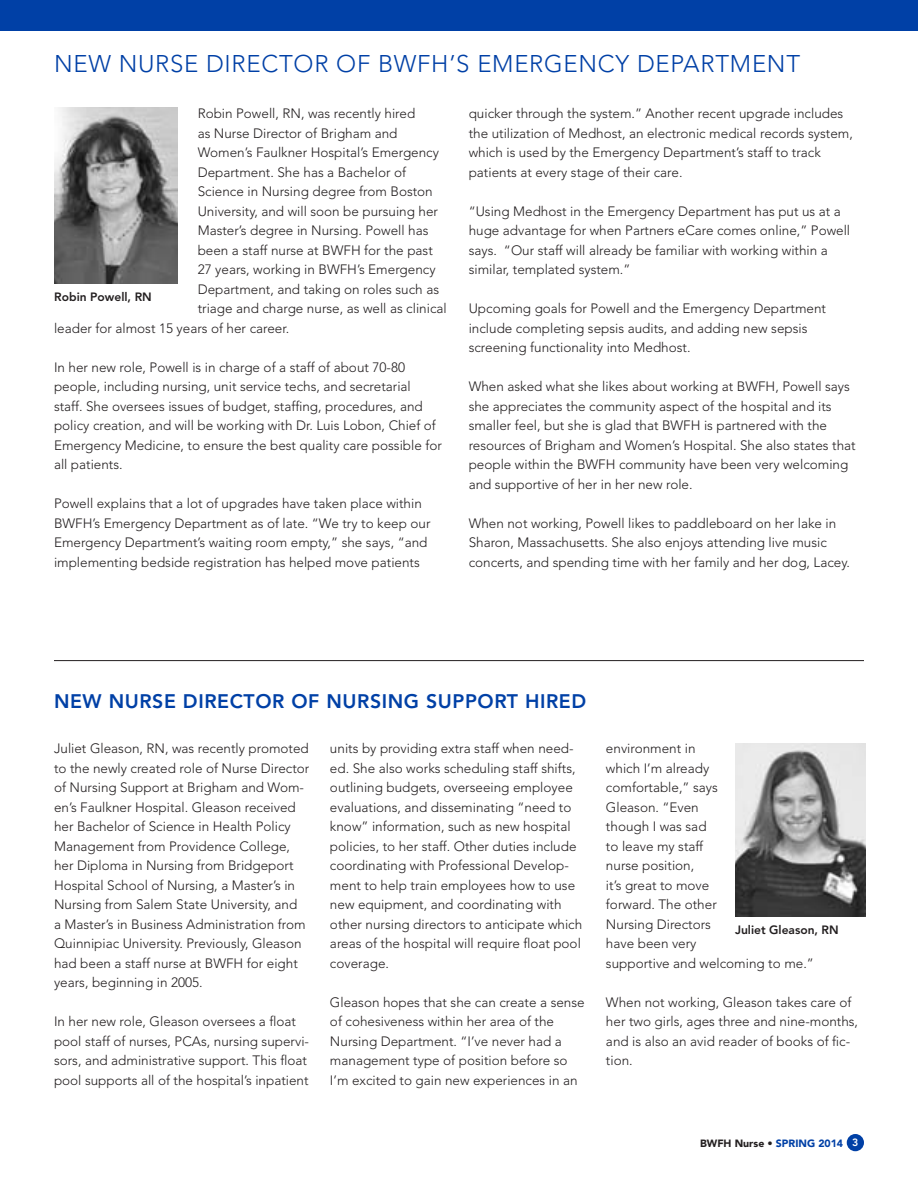
<style>
.page{position:relative;width:918px;height:1188px;background:#fff}
.page>*{position:absolute;margin:0;border:0;box-sizing:border-box;transform-origin:0 0}
.t1{font:300 24px "Avenir";letter-spacing:.03em;color:#0040a6}
.t2{font:800 19.5px "Avenir";letter-spacing:.03em;color:#0040a6}
.t3{font:300 13.5px/19.5px "Avenir";color:#231f20}
.t4{font:800 12px "Avenir";color:#231f20}
.t5{font:900 10.5px "Avenir";color:#231f20}
.s1{color:#0040a6}
.s2{font-weight:800;color:#fff}
</style>
<div class="page">
<div style="left:0;top:0;width:918px;height:31px;background:#0040a6"></div>
<div style="left:847px;top:1134px;width:17px;height:17px;background:#0040a6;border-radius:50%"></div>
<img style="left:735px;top:743px;width:130px;height:174px">
<hr style="left:54px;top:660px;width:810px;height:1px;background:#231f20">
<img style="left:54px;top:108px;width:123px;height:176px">
<h1 class="t1" style="left:54px;top:54px;width:748px">NEW NURSE DIRECTOR OF BWFH’S EMERGENCY DEPARTMENT</h1>
<p class="t3" style="left:198px;top:105px;width:219px">Robin Powell, RN, was recently hired</p>
<p class="t3" style="left:198px;top:124px;width:201px">as Nurse Director of Brigham and</p>
<p class="t3" style="left:198px;top:144px;width:243px">Women’s Faulkner Hospital’s Emergency</p>
<p class="t3" style="left:198px;top:163px;width:210px">Department. She has a Bachelor of</p>
<p class="t3" style="left:198px;top:183px;width:237px">Science in Nursing degree from Boston</p>
<p class="t3" style="left:198px;top:202px;width:242px">University, and will soon be pursuing her</p>
<p class="t3" style="left:198px;top:222px;width:232px">Master’s degree in Nursing. Powell has</p>
<p class="t3" style="left:198px;top:241px;width:237px">been a staff nurse at BWFH for the past</p>
<p class="t3" style="left:198px;top:261px;width:239px">27 years, working in BWFH’s Emergency</p>
<p class="t3" style="left:198px;top:280px;width:243px">Department, and taking on roles such as</p>
<p class="t3" style="left:198px;top:300px;width:251px">triage and charge nurse, as well as clinical</p>
<p class="t3" style="left:54px;top:319px;width:237px">leader for almost 15 years of her career.</p>
<p class="t3" style="left:54px;top:358px;width:389px">In her new role, Powell is in charge of a staff of about 70-80 people, including nursing, unit service techs, and secretarial staff. She oversees issues of budget, staffing, procedures, and policy creation, and will be working with Dr. Luis Lobon, Chief of Emergency Medicine, to ensure the best quality care possible for all patients.</p>
<p class="t3" style="left:54px;top:495px;width:378px">Powell explains that a lot of upgrades have taken place within BWFH’s Emergency Department as of late. “We try to keep our Emergency Department’s waiting room empty,” she says, “and implementing bedside registration has helped move patients</p>
<p class="t4" style="left:54px;top:292px;width:99px">Robin Powell, RN</p>
<p class="t3" style="left:469px;top:105px;width:386px">quicker through the system.” Another recent upgrade includes the utilization of Medhost, an electronic medical records system, which is used by the Emergency Department’s staff to track patients at every stage of their care.</p>
<p class="t3" style="left:469px;top:202px;width:383px">“Using Medhost in the Emergency Department has put us at a huge advantage for when Partners eCare comes online,” Powell says. “Our staff will already be familiar with working within a similar, templated system.”</p>
<p class="t3" style="left:469px;top:300px;width:359px">Upcoming goals for Powell and the Emergency Department include completing sepsis audits, and adding new sepsis screening functionality into Medhost.</p>
<p class="t3" style="left:469px;top:378px;width:389px">When asked what she likes about working at BWFH, Powell says she appreciates the community aspect of the hospital and its smaller feel, but she is glad that BWFH is partnered with the resources of Brigham and Women’s Hospital. She also states that people within the BWFH community have been very welcoming and supportive of her in her new role.</p>
<p class="t3" style="left:469px;top:514px;width:383px">When not working, Powell likes to paddleboard on her lake in<br>Sharon, Massachusetts. She also enjoys attending live music concerts, and spending time with her family and her dog, Lacey.</p>
<h2 class="t2" style="left:54px;top:693px;width:534px">NEW NURSE DIRECTOR OF NURSING SUPPORT HIRED</h2>
<p class="t3" style="left:54px;top:740px;width:257px">Juliet Gleason, RN, was recently promoted to the newly created role of Nurse Director of Nursing Support at Brigham and Wom&shy;en’s Faulkner Hospital. Gleason received her Bachelor of Science in Health Policy Management from Providence College, her Diploma in Nursing from Bridgeport Hospital School of Nursing, a Master’s in Nursing from Salem State University, and<br>a Master’s in Business Administration from Quinnipiac University. Previously, Gleason had been a staff nurse at BWFH for eight years, beginning in 2005.</p>
<p class="t3" style="left:54px;top:1013px;width:257px">In her new role, Gleason oversees a float pool staff of nurses, PCAs, nursing supervi&shy;sors, and administrative support. This float pool supports all of the hospital’s inpatient</p>
<p class="t3" style="left:330px;top:740px;width:254px">units by providing extra staff when need&shy;ed. She also works scheduling staff shifts, outlining budgets, overseeing employee evaluations, and disseminating “need to know” information, such as new hospital policies, to her staff. Other duties include coordinating with Professional Develop&shy;ment to help train employees how to use new equipment, and coordinating with other nursing directors to anticipate which areas of the hospital will require float pool coverage.</p>
<p class="t3" style="left:330px;top:993px;width:256px">Gleason hopes that she can create a sense of cohesiveness within her area of the Nursing Department. “I’ve never had a management type of position before so I’m excited to gain new experiences in an</p>
<p class="t3" style="left:606px;top:740px;width:209px">environment in<br>which I’m already<br>comfortable,” says<br>Gleason. “Even<br>though I was sad<br>to leave my staff<br>nurse position,<br>it’s great to move<br>forward. The other<br>Nursing Directors<br>have been very<br>supportive and welcoming to me.”</p>
<p class="t3" style="left:606px;top:993px;width:254px">When not working, Gleason takes care of her two girls, ages three and nine-months, and is also an avid reader of books of fic&shy;tion.</p>
<p class="t4" style="left:735px;top:925px;width:105px">Juliet Gleason, RN</p>
<p class="t5" style="left:700px;top:1139px;width:160px">BWFH Nurse • <span class="s1">SPRING 2014</span> <span class="s2">3</span></p>
</div>
